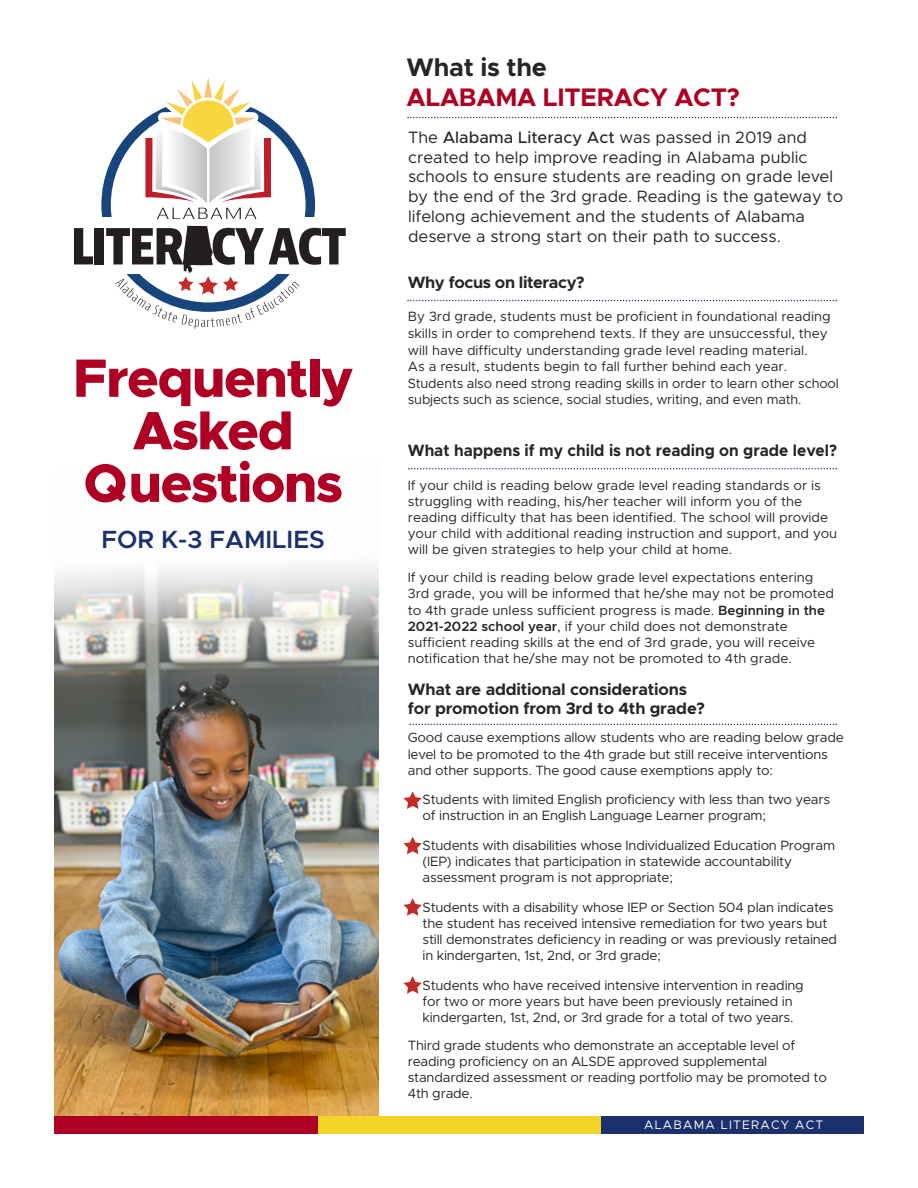
<style>
.page{position:relative;width:918px;height:1188px;background:#fff}
.page>*{position:absolute;margin:0;border:0;box-sizing:border-box;transform-origin:0 0}
.t1{font:800 54.15px/52.5px "Metropolis";letter-spacing:-.03em;color:#af0024;text-align:center}
.t2{font:700 25.5px "Metropolis";letter-spacing:-.01em;color:#af0024}
.t3{font:700 25.5px "Metropolis";letter-spacing:-.01em;color:#272526}
.t4{font:600 25.05px "Metropolis";color:#1c306d}
.t5{font:16.5px/19.8px "Metropolis";color:#272526}
.t6{font:700 16.5px/19.8px "Metropolis";letter-spacing:-.01em;color:#272526}
.t7{font:700 16.5px "Metropolis";letter-spacing:-.01em;color:#272526;scale:.95 1}
.t8{font:13.5px/16.2px "Metropolis";letter-spacing:-.015em;color:#272526}
.t9{font:12.3px "Metropolis";letter-spacing:.1em;color:#fff}
.s1{font-weight:500}
.s2{font-weight:600}
</style>
<div class="page">
<img style="left:54px;top:565px;width:325px;height:551px">
<div style="left:101px;top:98px;width:214px;height:214px;background:#17467c;border-radius:50%"></div>
<div style="left:111px;top:108px;width:195px;height:194px;background:#fff;border-radius:50%"></div>
<div style="left:67px;top:217px;width:290px;height:57px;background:#fff"></div>
<svg style="left:74px;top:228px;width:19px;height:36px"></svg>
<div style="left:95px;top:228px;width:9px;height:36px;background:#231f20"></div>
<svg style="left:145px;top:77px;width:126px;height:142px"></svg>
<svg style="left:106px;top:226px;width:240px;height:103px"></svg>
<svg style="left:407px;top:300px;width:430px;height:1px"></svg>
<svg style="left:407px;top:117px;width:430px;height:1px"></svg>
<svg style="left:408px;top:468px;width:429px;height:1px"></svg>
<svg style="left:409px;top:724px;width:428px;height:1px"></svg>
<svg style="left:403px;top:837px;width:19px;height:17px"></svg>
<svg style="left:403px;top:898px;width:19px;height:18px"></svg>
<svg style="left:403px;top:976px;width:19px;height:18px"></svg>
<svg style="left:403px;top:791px;width:19px;height:18px"></svg>
<div style="left:54px;top:1116px;width:265px;height:18px;background:#af0024"></div>
<div style="left:318px;top:1116px;width:284px;height:18px;background:#f5d42a"></div>
<div style="left:601px;top:1116px;width:263px;height:18px;background:#1c306d"></div>
<h1 class="t1" style="left:73px;top:352px;width:282px">Frequently<br>Asked<br>Questions</h1>
<h3 class="t4" style="left:101px;top:530px;width:225px">FOR K-3 FAMILIES</h3>
<h2 class="t3" style="left:407px;top:57px;width:142px">What is the</h2>
<h2 class="t2" style="left:407px;top:88px;width:335px">ALABAMA LITERACY ACT?</h2>
<p class="t5" style="left:408px;top:128px;width:437px">The <span class="s1">Alabama Literacy Act</span> was passed in 2019 and created to help improve reading in Alabama public schools to ensure students are reading on grade level by the end of the 3rd grade. Reading is the gateway to lifelong achievement and the students of Alabama deserve a strong start on their path to success.</p>
<p class="t6" style="left:408px;top:274px;width:178px">Why focus on literacy?</p>
<p class="t8" style="left:408px;top:309px;width:432px;line-height:16.6px">By 3rd grade, students must be proficient in foundational reading skills in order to comprehend texts. If they are unsuccessful, they will have difficulty understanding grade level reading material.<br>As a result, students begin to fall further behind each year.<br>Students also need strong reading skills in order to learn other school subjects such as science, social studies, writing, and even math.</p>
<p class="t7" style="left:408px;top:444px;width:453px">What happens if my child is not reading on grade level?</p>
<p class="t8" style="left:408px;top:478px;width:431px">If your child is reading below grade level reading standards or is struggling with reading, his/her teacher will inform you of the reading difficulty that has been identified. The school will provide your child with additional reading instruction and support, and you will be given strategies to help your child at home.</p>
<p class="t8" style="left:408px;top:571px;width:428px">If your child is reading below grade level expectations entering 3rd grade, you will be informed that he/she may not be promoted to 4th grade unless sufficient progress is made. <span class="s2">Beginning in the 2021-2022 school year</span>, if your child does not demonstrate sufficient reading skills at the end of 3rd grade, you will receive notification that he/she may not be promoted to 4th grade.</p>
<p class="t6" style="left:408px;top:681px;width:299px">What are additional considerations for promotion from 3rd to 4th grade?</p>
<p class="t8" style="left:408px;top:731px;width:438px">Good cause exemptions allow students who are reading below grade level to be promoted to the 4th grade but still receive interventions and other supports. The good cause exemptions apply to:</p>
<p class="t8" style="left:423px;top:793px;width:409px">Students with limited English proficiency with less than two years of instruction in an English Language Learner program;</p>
<p class="t8" style="left:423px;top:838px;width:414px">Students with disabilities whose Individualized Education Program (IEP) indicates that participation in statewide accountability assessment program is not appropriate;</p>
<p class="t8" style="left:423px;top:900px;width:416px">Students with a disability whose IEP or Section 504 plan indicates the student has received intensive remediation for two years but still demonstrates deficiency in reading or was previously retained in kindergarten, 1st, 2nd, or 3rd grade;</p>
<p class="t8" style="left:423px;top:978px;width:383px">Students who have received intensive intervention in reading for two or more years but have been previously retained in kindergarten, 1st, 2nd, or 3rd grade for a total of two years.</p>
<p class="t8" style="left:408px;top:1038px;width:421px">Third grade students who demonstrate an acceptable level of reading proficiency on an ALSDE approved supplemental standardized assessment or reading portfolio may be promoted to 4th grade.</p>
<p class="t9" style="left:644px;top:1121px;width:180px">ALABAMA LITERACY ACT</p>
</div>
